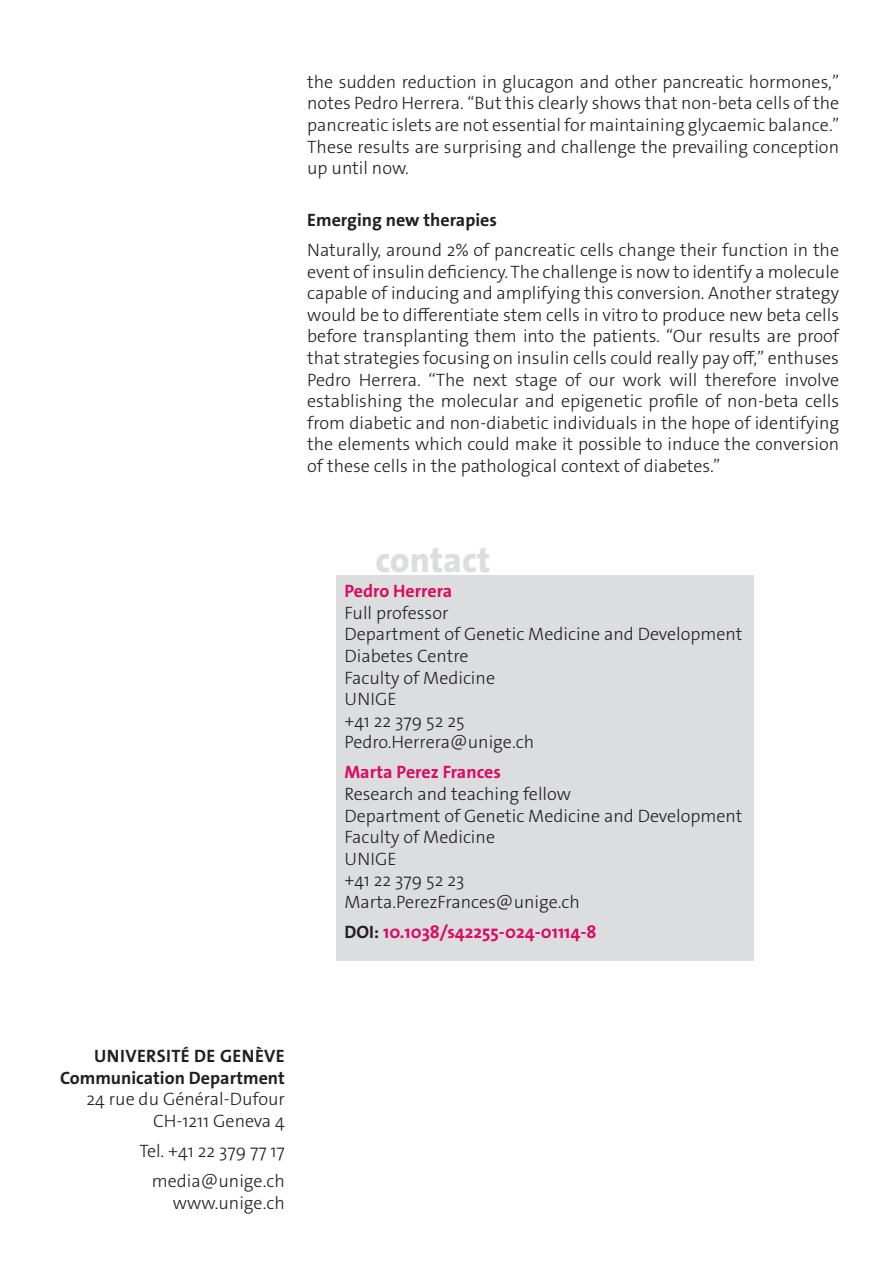
<style>
.page{position:relative;width:893px;height:1263px;background:#fff}
.page>*{position:absolute;margin:0;border:0;box-sizing:border-box;transform-origin:0 0}
._4__texte_courant{font:800 35.7px "The Sans Os F";color:#dcdddf}
._4__texte_courant-2{font:300 18px/21.6px "The Sans Os F";color:#231f20}
.texte_courant{font:300 18px/21.6px "The Sans Os F";color:#231f20;text-align:right}
._4__texte_courant-3{font:700 18px "The Sans Os F";color:#db0a62}
._4__texte_courant-4{font:700 18px "The Sans Os F";color:#231f20}
.texte_courant-2{font:700 18px "The Sans Os F";letter-spacing:.02em;color:#231f20}
.s1{font-weight:700;color:#db0a62}
.s2{color:#231f20}
.s3{font-weight:700}
</style>
<div class="page">
<div style="left:336px;top:575px;width:418px;height:386px;background:#dcdddf"></div>
<p class="_4__texte_courant-2" style="left:307px;top:71px;width:533px;text-align:justify">the sudden reduction in glucagon and other pancreatic hormones,’’ notes Pedro Herrera. ‘‘But this clearly shows that non-beta cells of the pancreatic islets are not essential for maintaining glycaemic balance.’’ These results are surprising and challenge the prevailing conception up until now.</p>
<p class="_4__texte_courant-4" style="left:307px;top:208px;width:191px">Emerging new therapies</p>
<p class="_4__texte_courant-2" style="left:307px;top:239px;width:533px;text-align:justify">Naturally, around 2% of pancreatic cells change their function in the event of insulin deficiency. The challenge is now to identify a molecule capable of inducing and amplifying this conversion. Another strategy would be to differentiate stem cells in vitro to produce new beta cells before transplanting them into the patients. ‘‘Our results are proof that strategies focusing on insulin cells could really pay off,’’ enthuses Pedro Herrera. ‘‘The next stage of our work will therefore involve establishing the molecular and epigenetic profile of non-beta cells from diabetic and non-diabetic individuals in the hope of identifying the elements which could make it possible to induce the conversion of these cells in the pathological context of diabetes.’’</p>
<p class="_4__texte_courant" style="left:376px;top:537px;width:116px">contact</p>
<p class="_4__texte_courant-2" style="left:344px;top:580px;width:399px"><span class="s1">Pedro Herrera<br></span>Full professor<br>Department of Genetic Medicine and Development<br>Diabetes Centre<br>Faculty of Medicine<br>UNIGE<br>+41 22 379 52 25<br>Pedro.Herrera@unige.ch</p>
<p class="_4__texte_courant-2" style="left:344px;top:762px;width:399px"><span class="s1">Marta Perez Frances<br></span>Research and teaching fellow<br>Department of Genetic Medicine and Development<br>Faculty of Medicine<br>UNIGE<br>+41 22 379 52 23<br>Marta.PerezFrances@unige.ch</p>
<p class="_4__texte_courant-3" style="left:344px;top:920px;width:254px"><span class="s2">DOI:</span> 10.1038/s42255-024-01114-8</p>
<p class="texte_courant-2" style="left:94px;top:1044px;width:192px">UNIVERSITÉ DE GENÈVE</p>
<p class="texte_courant" style="left:60px;top:1067px;width:226px"><span class="s3">Communication Department<br></span>24 rue du Général-Dufour<br>CH-1211 Geneva 4</p>
<p class="texte_courant" style="left:139px;top:1140px;width:147px">Tel. +41 22 379 77 17</p>
<p class="texte_courant" style="left:152px;top:1170px;width:135px">media@unige.ch www.unige.ch</p>
</div>
